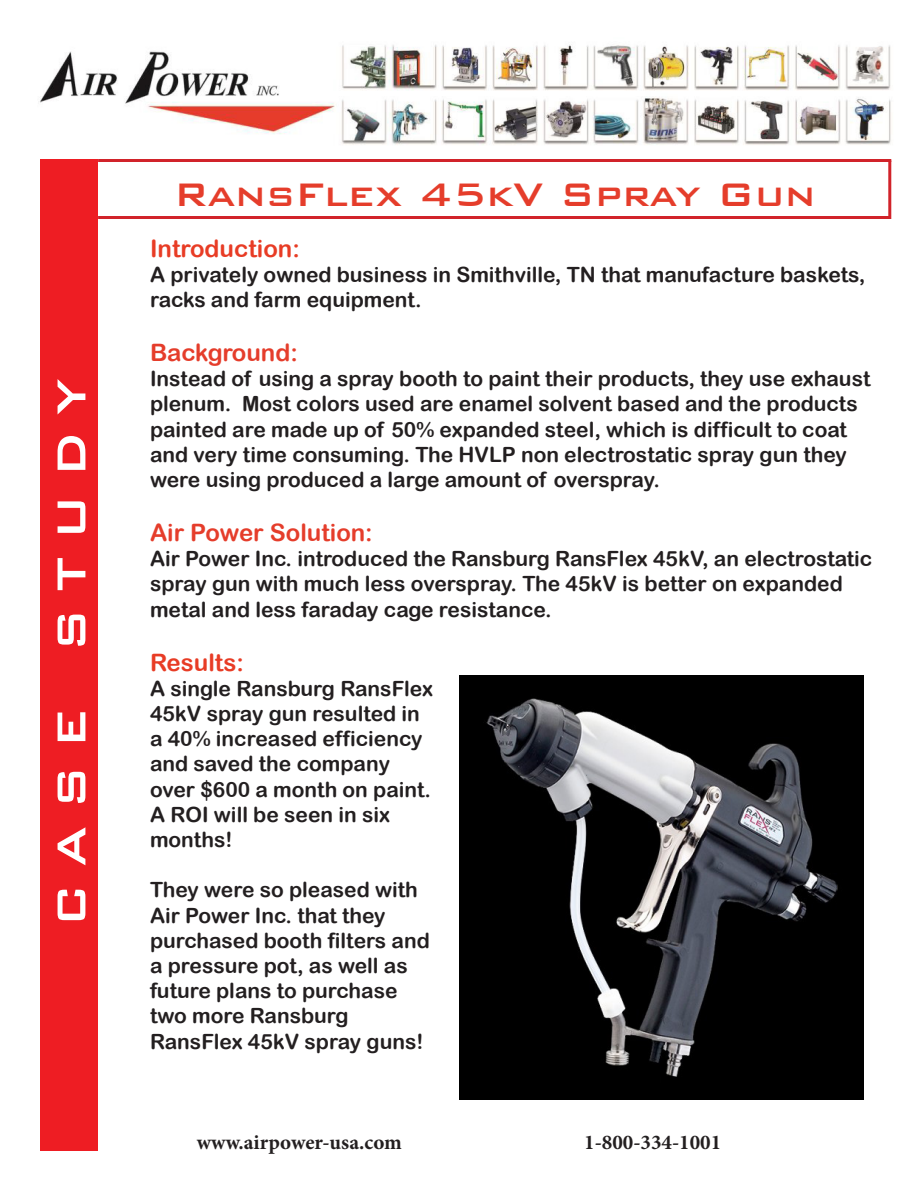
<style>
.page{position:relative;width:918px;height:1188px;background:#fff}
.page>*{position:absolute;margin:0;border:0;box-sizing:border-box;transform-origin:0 0}
.t1{font:500 54px "Bank Gothic BT";letter-spacing:.32em;color:#fff}
.t2{font:500 43.5px "Bank Gothic BT";color:#e53d2b}
.t3{font:24px "Arial Rounded MT Bold";color:#e53d2b}
.t4{font:24px "Arial Rounded MT Bold";color:#e83c25}
.t5{font:21px/25.2px "Arial Rounded MT Bold";color:#231f20}
.t6{font:700 21px "Minion Pro";color:#231f20}
</style>
<div class="page">
<img style="left:40px;top:45px;width:851px;height:100px">
<div style="left:40px;top:159px;width:58px;height:991px;background:#ee1d23"></div>
<hr style="left:98px;top:159px;width:793px;height:3px;background:#d1232a">
<hr style="left:98px;top:216px;width:793px;height:3px;background:#d1232a">
<hr style="left:888px;top:160px;width:3px;height:56px;background:#d1232a">
<img style="left:459px;top:675px;width:405px;height:424px">
<p class="t1" style="left:42px;top:927px;width:550px;rotate:-90deg">CASE STUDY</p>
<p class="t2" style="left:174px;top:171px;width:643px">RansFlex 45kV Spray Gun</p>
<p class="t4" style="left:150px;top:234px;width:151px">Introduction:</p>
<p class="t5" style="left:150px;top:261px;width:717px">A privately owned business in Smithville, TN that manufacture baskets, racks and farm equipment.</p>
<p class="t3" style="left:150px;top:338px;width:149px">Background:</p>
<p class="t5" style="left:150px;top:366px;width:722px">Instead of using a spray booth to paint their products, they use exhaust plenum. Most colors used are enamel solvent based and the products painted are made up of 50% expanded steel, which is difficult to coat and very time consuming. The HVLP non electrostatic spray gun they were using produced a large amount of overspray.</p>
<p class="t3" style="left:150px;top:518px;width:224px">Air Power Solution:</p>
<p class="t5" style="left:150px;top:546px;width:724px">Air Power Inc. introduced the Ransburg RansFlex 45kV, an electrostatic spray gun with much less overspray. The 45kV is better on expanded metal and less faraday cage resistance.</p>
<p class="t4" style="left:150px;top:648px;width:95px">Results:</p>
<p class="t5" style="left:150px;top:675px;width:284px">A single Ransburg RansFlex<br>45kV spray gun resulted in a 40% increased efficiency and saved the company over $600 a month on paint.<br>A ROI will be seen in six months!</p>
<p class="t5" style="left:150px;top:877px;width:281px">They were so pleased with<br>Air Power Inc. that they purchased booth filters and a pressure pot, as well as future plans to purchase two more Ransburg<br>RansFlex 45kV spray guns!</p>
<p class="t6" style="left:197px;top:1128px;width:207px">www.airpower-usa.com</p>
<p class="t6" style="left:584px;top:1128px;width:139px">1-800-334-1001</p>
</div>
